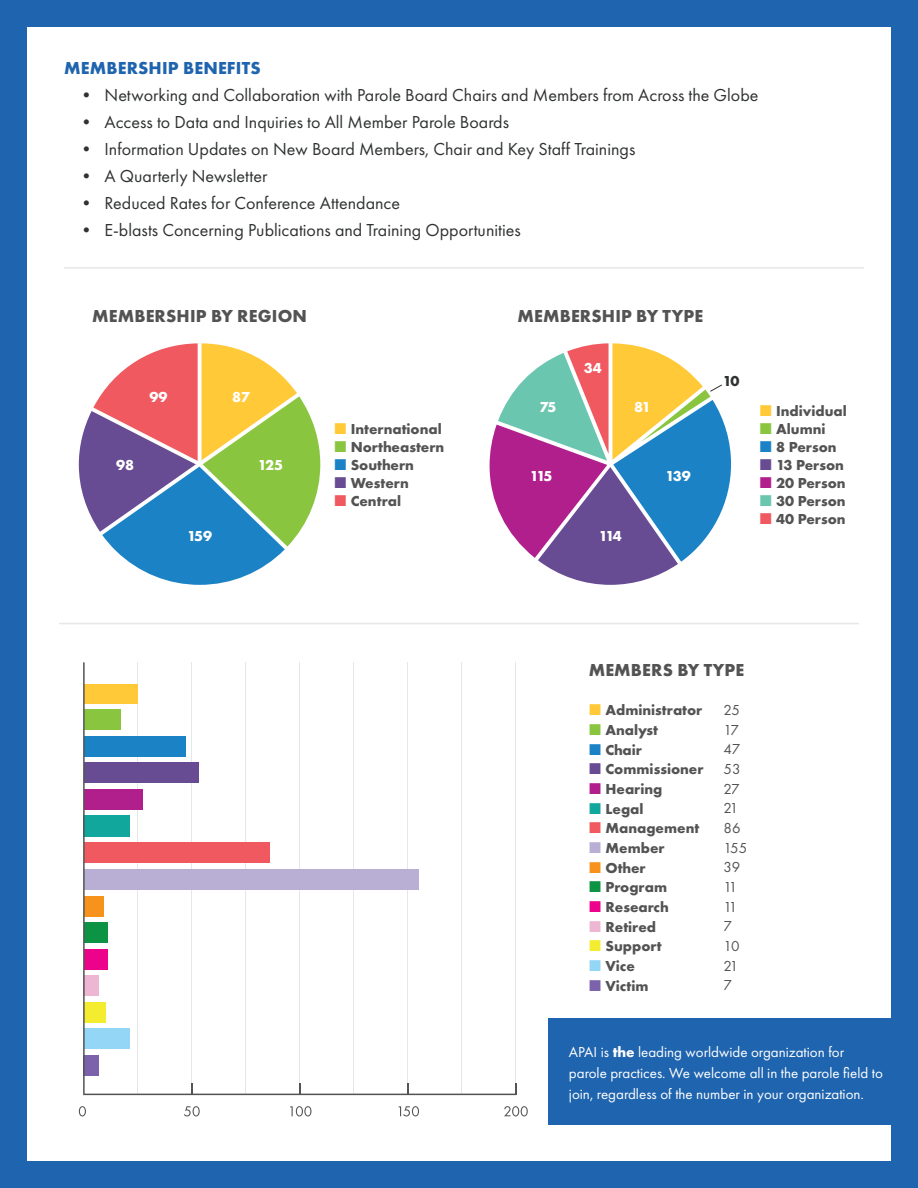
<style>
.page{position:relative;width:918px;height:1188px;background:#1f64ae}
.page>*{position:absolute;margin:0;border:0;box-sizing:border-box;transform-origin:0 0}
.t1{font:18px "Futura PT";color:#303232}
.t2{font:700 18px "Futura PT";letter-spacing:.01em;color:#535353}
.t3{font:700 18px "Futura PT";letter-spacing:.01em;color:#1f64ae}
.t4{font:700 15px "Futura PT";color:#535353}
.t5{font:15px/21px "Futura PT";color:#fff}
.t6{font:15px "Futura PT";letter-spacing:-.065em;color:#535353}
.t7{font:700 15px "Futura PT";letter-spacing:-.075em;color:#fff}
.t8{font:700 15px "Futura PT";color:#303232}
.s1{font-weight:700}
</style>
<div class="page">
<div style="left:27px;top:27px;width:864px;height:1134px;background:#fff"></div>
<svg style="left:79px;top:343px;width:241px;height:242px"></svg>
<svg style="left:490px;top:343px;width:241px;height:242px"></svg>
<hr style="left:64px;top:267px;width:800px;height:2px;background:#e6e7e9">
<hr style="left:59px;top:623px;width:800px;height:1px;background:#e6e7e9">
<div style="left:549px;top:1019px;width:369px;height:106px;background:#1f64ae"></div>
<hr style="left:516px;top:662px;width:1px;height:432px;background:#e6e7e9">
<svg style="left:83px;top:662px;width:433px;height:433px"></svg>
<svg style="left:79px;top:1106px;width:7px;height:10px"></svg>
<svg style="left:184px;top:1106px;width:16px;height:10px"></svg>
<svg style="left:290px;top:1106px;width:21px;height:10px"></svg>
<svg style="left:398px;top:1106px;width:21px;height:10px"></svg>
<svg style="left:504px;top:1106px;width:24px;height:10px"></svg>
<svg style="left:191px;top:1084px;width:2px;height:10px"></svg>
<svg style="left:299px;top:1084px;width:2px;height:10px"></svg>
<svg style="left:407px;top:1084px;width:2px;height:10px"></svg>
<svg style="left:515px;top:1084px;width:2px;height:11px"></svg>
<p class="t3" style="left:64px;top:56px;width:198px">MEMBERSHIP BENEFITS</p>
<p class="t1" style="left:78px;top:84px;width:682px">• Networking and Collaboration with Parole Board Chairs and Members from Across the Globe</p>
<p class="t1" style="left:78px;top:111px;width:433px">• Access to Data and Inquiries to All Member Parole Boards</p>
<p class="t1" style="left:78px;top:138px;width:559px">• Information Updates on New Board Members, Chair and Key Staff Trainings</p>
<p class="t1" style="left:78px;top:165px;width:191px">• A Quarterly Newsletter</p>
<p class="t1" style="left:78px;top:192px;width:324px">• Reduced Rates for Conference Attendance</p>
<p class="t1" style="left:78px;top:219px;width:445px">• E-blasts Concerning Publications and Training Opportunities</p>
<p class="t2" style="left:92px;top:305px;width:216px">MEMBERSHIP BY REGION</p>
<p class="t7" style="left:149px;top:387px;width:19px">99</p>
<p class="t7" style="left:232px;top:387px;width:19px">87</p>
<p class="t7" style="left:116px;top:455px;width:19px">98</p>
<p class="t7" style="left:258px;top:455px;width:27px">125</p>
<p class="t7" style="left:187px;top:527px;width:27px">159</p>
<p class="t4" style="left:351px;top:419px;width:93px">International</p>
<p class="t4" style="left:351px;top:437px;width:95px">Northeastern</p>
<p class="t4" style="left:351px;top:455px;width:65px">Southern</p>
<p class="t4" style="left:351px;top:473px;width:60px">Western</p>
<p class="t4" style="left:351px;top:491px;width:52px">Central</p>
<p class="t2" style="left:517px;top:305px;width:187px">MEMBERSHIP BY TYPE</p>
<p class="t7" style="left:584px;top:359px;width:19px">34</p>
<p class="t7" style="left:539px;top:398px;width:19px">75</p>
<p class="t7" style="left:634px;top:398px;width:18px">81</p>
<p class="t8" style="left:723px;top:371px;width:18px">10</p>
<p class="t7" style="left:530px;top:467px;width:24px">115</p>
<p class="t7" style="left:665px;top:467px;width:27px">139</p>
<p class="t7" style="left:599px;top:527px;width:24px">114</p>
<p class="t4" style="left:776px;top:401px;width:72px">Individual</p>
<p class="t4" style="left:776px;top:419px;width:51px">Alumni</p>
<p class="t4" style="left:776px;top:437px;width:62px">8 Person</p>
<p class="t4" style="left:776px;top:455px;width:69px">13 Person</p>
<p class="t4" style="left:776px;top:473px;width:71px">20 Person</p>
<p class="t4" style="left:776px;top:491px;width:71px">30 Person</p>
<p class="t4" style="left:776px;top:509px;width:71px">40 Person</p>
<p class="t2" style="left:589px;top:658px;width:157px">MEMBERS BY TYPE</p>
<p class="t4" style="left:605px;top:701px;width:99px">Administrator</p>
<p class="t6" style="left:724px;top:701px;width:18px">25</p>
<p class="t4" style="left:605px;top:720px;width:54px">Analyst</p>
<p class="t6" style="left:724px;top:721px;width:17px">17</p>
<p class="t4" style="left:605px;top:740px;width:38px">Chair</p>
<p class="t6" style="left:724px;top:741px;width:18px">47</p>
<p class="t4" style="left:605px;top:760px;width:100px">Commissioner</p>
<p class="t6" style="left:724px;top:760px;width:19px">53</p>
<p class="t4" style="left:605px;top:779px;width:58px">Hearing</p>
<p class="t6" style="left:724px;top:780px;width:18px">27</p>
<p class="t4" style="left:605px;top:799px;width:40px">Legal</p>
<p class="t6" style="left:724px;top:800px;width:16px">21</p>
<p class="t4" style="left:605px;top:819px;width:95px">Management</p>
<p class="t6" style="left:724px;top:819px;width:19px">86</p>
<p class="t4" style="left:605px;top:838px;width:61px">Member</p>
<p class="t6" style="left:724px;top:839px;width:25px">155</p>
<p class="t4" style="left:605px;top:858px;width:42px">Other</p>
<p class="t6" style="left:724px;top:859px;width:18px">39</p>
<p class="t4" style="left:605px;top:878px;width:63px">Program</p>
<p class="t6" style="left:724px;top:878px;width:15px">11</p>
<p class="t4" style="left:605px;top:897px;width:65px">Research</p>
<p class="t6" style="left:724px;top:898px;width:15px">11</p>
<p class="t4" style="left:605px;top:917px;width:52px">Retired</p>
<p class="t6" style="left:724px;top:918px;width:10px">7</p>
<p class="t4" style="left:605px;top:937px;width:58px">Support</p>
<p class="t6" style="left:724px;top:937px;width:18px">10</p>
<p class="t4" style="left:605px;top:956px;width:31px">Vice</p>
<p class="t6" style="left:724px;top:957px;width:16px">21</p>
<p class="t4" style="left:605px;top:976px;width:45px">Victim</p>
<p class="t6" style="left:724px;top:977px;width:10px">7</p>
<p class="t5" style="left:569px;top:1041px;width:316px">APAI is <span class="s1">the</span> leading worldwide organization for parole practices. We welcome all in the parole field to join, regardless of the number in your organization.</p>
</div>
